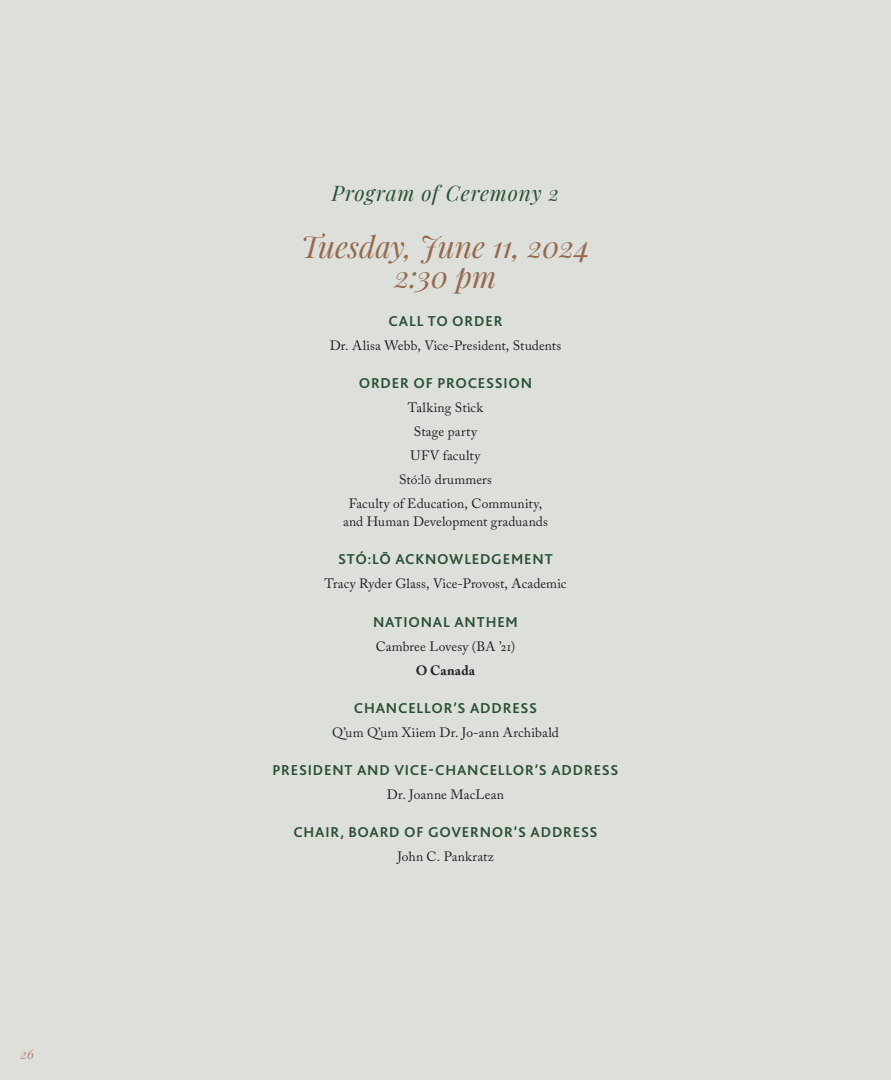
<style>
.page{position:relative;width:891px;height:1080px;background:#dddfdb}
.page>*{position:absolute;margin:0;border:0;box-sizing:border-box;transform-origin:0 0}
.Program_of_Ceremony__Date_and_Time{font:italic 30px/30px "Playfair Display";letter-spacing:-.005em;color:#966a4d;text-align:center}
.Program_of_Ceremony_header{font:italic 21px "Playfair Display";letter-spacing:.04em;color:#2a5135}
.Program_of_Ceremony__subhead{font:700 15px "Bliss 2";letter-spacing:.055em;color:#2a5135}
.Program_of_Ceremony__body_copy{font:13.5px/18px "Adobe Caslon Pro";letter-spacing:.01em;color:#231f20;text-align:center}
.Program_of_Ceremony__body_copy-2{font:700 13.5px "Adobe Caslon Pro";letter-spacing:.02em;color:#231f20}
.t1{font:italic 13.5px "Playfair Display";color:#af8c73}
</style>
<div class="page">
<p class="t1" style="left:20px;top:1043px;width:16px">26</p>
<p class="Program_of_Ceremony_header" style="left:332px;top:177px;width:229px">Program of Ceremony 2</p>
<p class="Program_of_Ceremony__Date_and_Time" style="left:301px;top:229px;width:291px">Tuesday, June 11, 2024<br>2:30 pm</p>
<p class="Program_of_Ceremony__subhead" style="left:388px;top:312px;width:116px">CALL TO ORDER</p>
<p class="Program_of_Ceremony__body_copy" style="left:330px;top:336px;width:233px">Dr. Alisa Webb, Vice-President, Students</p>
<p class="Program_of_Ceremony__subhead" style="left:359px;top:374px;width:175px">ORDER OF PROCESSION</p>
<p class="Program_of_Ceremony__body_copy" style="left:408px;top:399px;width:77px">Talking Stick</p>
<p class="Program_of_Ceremony__body_copy" style="left:414px;top:423px;width:65px">Stage party</p>
<p class="Program_of_Ceremony__body_copy" style="left:411px;top:447px;width:72px">UFV faculty</p>
<p class="Program_of_Ceremony__body_copy" style="left:399px;top:471px;width:94px">Stó:lō drummers</p>
<p class="Program_of_Ceremony__body_copy" style="left:343px;top:495px;width:206px">Faculty of Education, Community, and Human Development graduands</p>
<p class="Program_of_Ceremony__subhead" style="left:338px;top:550px;width:216px">STÓ:LŌ ACKNOWLEDGEMENT</p>
<p class="Program_of_Ceremony__body_copy" style="left:324px;top:575px;width:244px">Tracy Ryder Glass, Vice-Provost, Academic</p>
<p class="Program_of_Ceremony__subhead" style="left:373px;top:612px;width:146px">NATIONAL ANTHEM</p>
<p class="Program_of_Ceremony__body_copy" style="left:376px;top:637px;width:141px">Cambree Lovesy (BA ’21)</p>
<p class="Program_of_Ceremony__body_copy-2" style="left:416px;top:662px;width:61px">O Canada</p>
<p class="Program_of_Ceremony__subhead" style="left:354px;top:699px;width:185px">CHANCELLOR’S ADDRESS</p>
<p class="Program_of_Ceremony__body_copy" style="left:332px;top:723px;width:228px">Q’um Q’um Xiiem Dr. Jo-ann Archibald</p>
<p class="Program_of_Ceremony__subhead" style="left:273px;top:761px;width:347px">PRESIDENT AND VICE-CHANCELLOR’S ADDRESS</p>
<p class="Program_of_Ceremony__body_copy" style="left:387px;top:786px;width:119px">Dr. Joanne MacLean</p>
<p class="Program_of_Ceremony__subhead" style="left:293px;top:823px;width:306px">CHAIR, BOARD OF GOVERNOR’S ADDRESS</p>
<p class="Program_of_Ceremony__body_copy" style="left:397px;top:848px;width:98px">John C. Pankratz</p>
</div>
